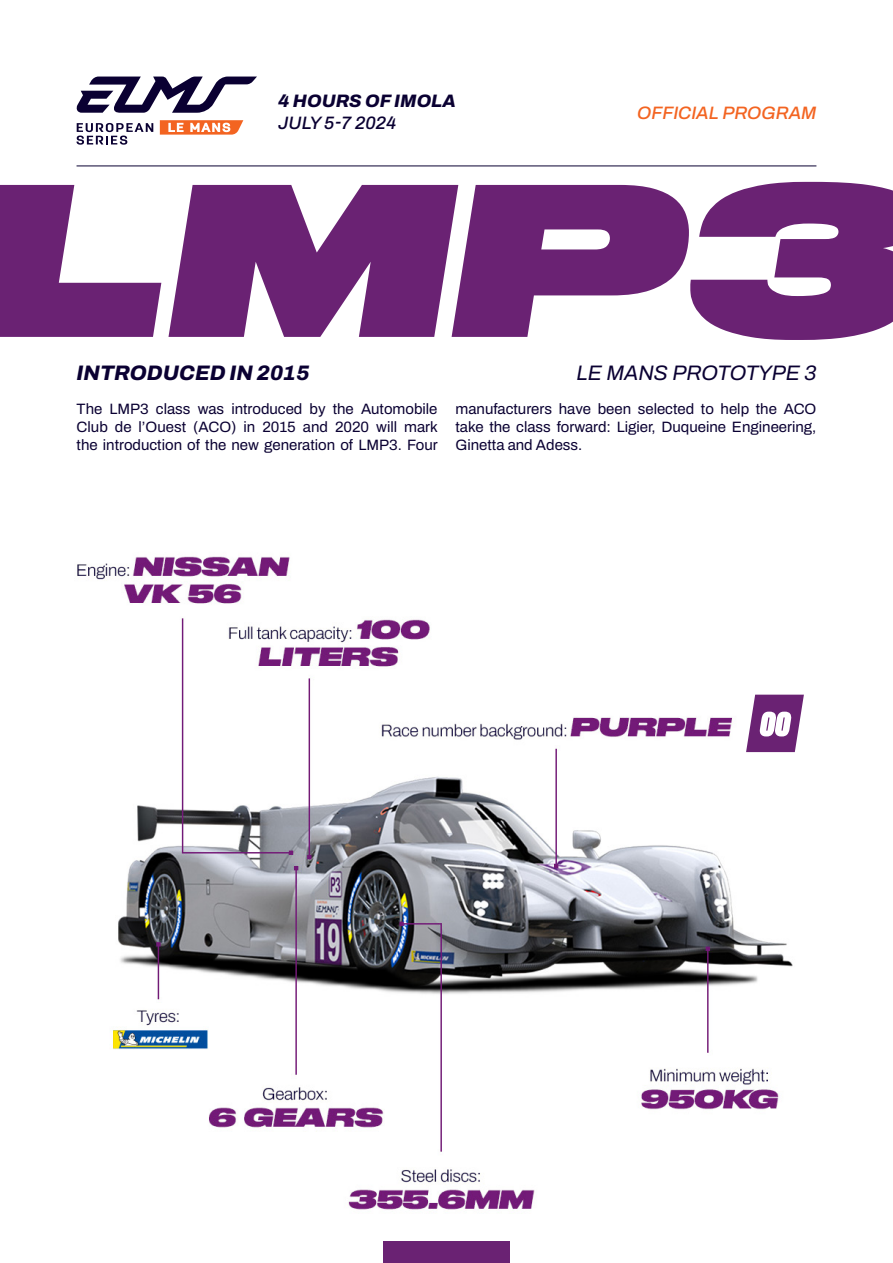
<style>
.page{position:relative;width:893px;height:1263px;background:#fff}
.page>*{position:absolute;margin:0;border:0;box-sizing:border-box;transform-origin:0 0}
.t1{font:italic 800 21px "Archivo";color:#0a0032}
.t2{font:italic 21px "Archivo";color:#0a0032}
.t3{font:italic 500 18px "Archivo";color:#f36421}
.t4{font:italic 800 18px "Archivo";color:#0a0032}
.t5{font:italic 500 18px "Archivo";color:#0a0032}
.t6{font:15px/18px "Archivo";color:#0a0032;text-align:justify}
</style>
<div class="page">
<svg style="left:76px;top:77px;width:181px;height:36px"></svg>
<svg style="left:77px;top:123px;width:76px;height:22px"></svg>
<svg style="left:160px;top:120px;width:83px;height:15px"></svg>
<hr style="left:77px;top:166px;width:739px;height:1px;background:#0a0032">
<img style="left:77px;top:556px;width:727px;height:686px">
<svg style="left:746px;top:695px;width:58px;height:57px"></svg>
<svg style="left:0;top:182px;width:893px;height:158px;fill:#6a2273"></svg>
<div style="left:383px;top:1242px;width:127px;height:21px;background:#6a2273"></div>
<p class="t4" style="left:278px;top:87px;width:179px">4 HOURS OF IMOLA</p>
<p class="t5" style="left:278px;top:110px;width:119px">JULY 5-7 2024</p>
<p class="t3" style="left:637px;top:99px;width:181px">OFFICIAL PROGRAM</p>
<p class="t1" style="left:77px;top:357px;width:234px">INTRODUCED IN 2015</p>
<p class="t2" style="left:576px;top:357px;width:241px">LE MANS PROTOTYPE 3</p>
<p class="t6" style="left:77px;top:400px;width:363px">The LMP3 class was introduced by the Automobile Club de l’Ouest (ACO) in 2015 and 2020 will mark the introduction of the new generation of LMP3. Four</p>
<p class="t6" style="left:455px;top:400px;width:362px">manufacturers have been selected to help the ACO take the class forward: Ligier, Duqueine Engineering, Ginetta and Adess.</p>
</div>
